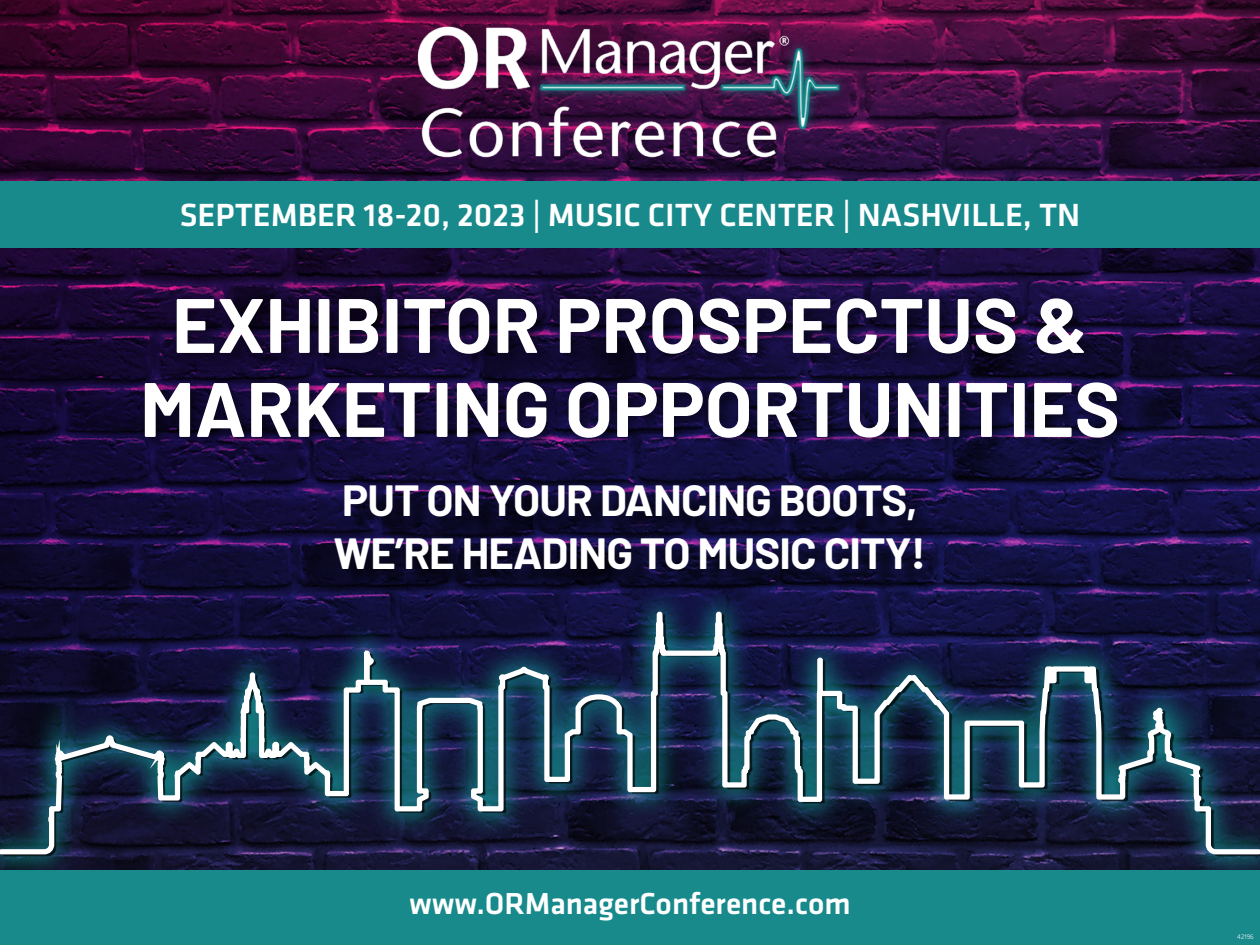
<style>
.page{position:relative;width:1260px;height:945px;background:#fff}
.page>*{position:absolute;margin:0;border:0;box-sizing:border-box;transform-origin:0 0}
.t1{font:700 77px/84px "Barlow";color:#fff;text-align:center}
.t2{font:700 43.75px/52.5px "Barlow";letter-spacing:-.02em;color:#fff}
.t3{font:500 33.25px "Klavika Basic";color:#fff}
.t4{font:500 31.5px "Klavika Basic";color:#fff}
.t5{font:300 7px "Klavika Basic";color:#fff}
</style>
<div class="page">
<img style="left:0;top:0;width:1260px;height:596px">
<div style="left:0;top:870px;width:1260px;height:75px;background:#188a8c"></div>
<div style="left:0;top:181px;width:1260px;height:67px;background:#188a8c"></div>
<div style="left:141px;top:294px;width:991px;height:159px;background:#000;opacity:.44"></div>
<div style="left:338px;top:488px;width:605px;height:103px;background:#000;opacity:.75"></div>
<svg style="left:0;top:596px;width:1260px;height:274px;background:#222f4e"></svg>
<img style="left:402px;top:11px;width:449px;height:155px">
<p class="t3" style="left:180px;top:192px;width:902px">SEPTEMBER 18-20, 2023 | MUSIC CITY CENTER | NASHVILLE, TN</p>
<h1 class="t1" style="left:140px;top:283px;width:981px">EXHIBITOR PROSPECTUS &amp;<br>MARKETING OPPORTUNITIES</h1>
<h2 class="t2" style="left:334px;top:474px;width:594px">PUT ON YOUR DANCING BOOTS,<br>WE’RE HEADING TO MUSIC CITY!</h2>
<p class="t4" style="left:409px;top:882px;width:443px">www.ORManagerConference.com</p>
<p class="t5" style="left:1237px;top:932px;width:18px">42196</p>
</div>
